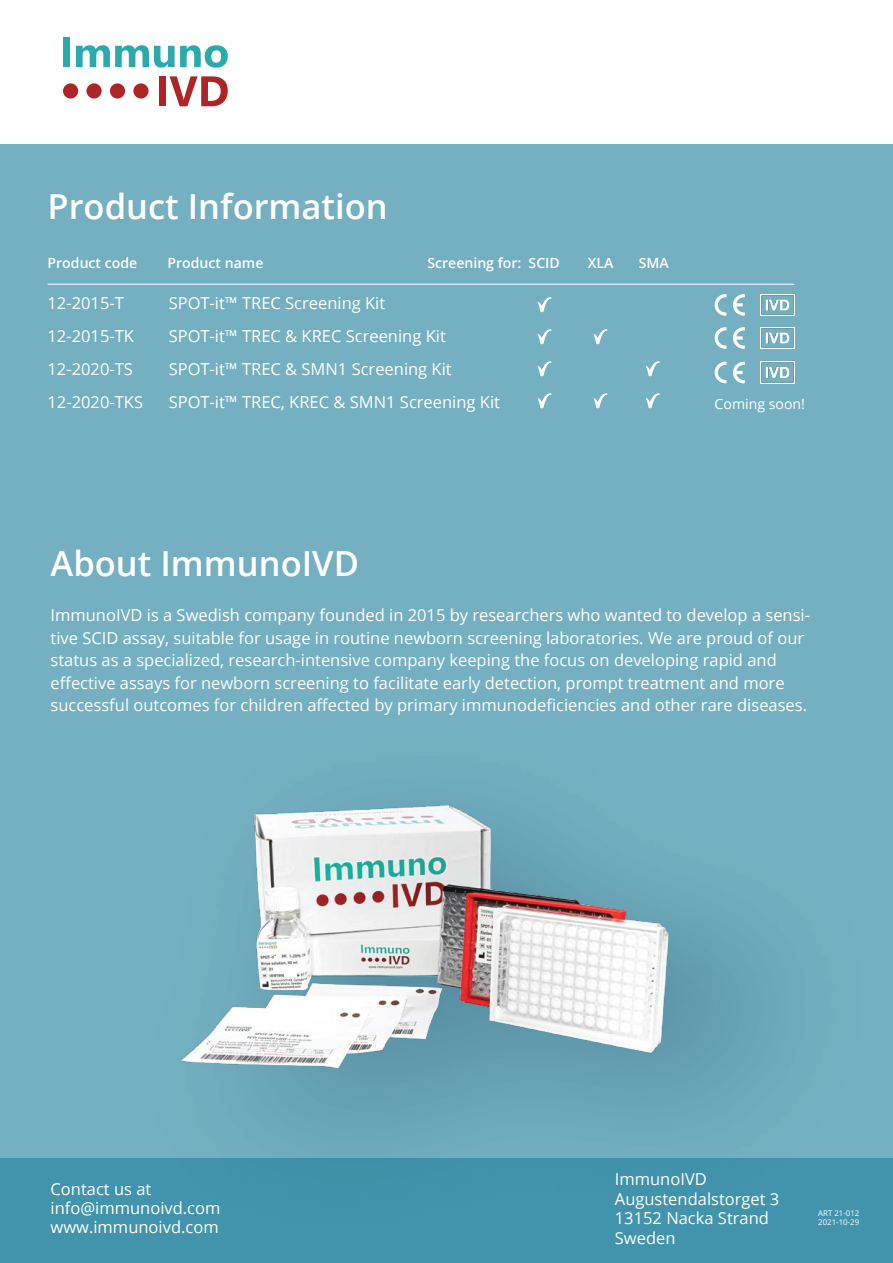
<style>
.page{position:relative;width:893px;height:1263px;background:#74b0c1}
.page>*{position:absolute;margin:0;border:0;box-sizing:border-box;transform-origin:0 0}
.t1{font:600 34.5px "Open Sans";color:#fff}
.t2{font:16.5px/33px "Open Sans";color:#fff}
.t3{font:600 14.1px "Open Sans";color:#fff}
.t4{font:14.1px "Open Sans";color:#fff}
.t5{font:7.8px/9.4px "Open Sans";color:#fff}
</style>
<div class="page">
<div style="left:0;top:1158px;width:893px;height:105px;background:#4194ab"></div>
<div style="left:0;top:0;width:893px;height:144px;background:#fff"></div>
<hr style="left:48px;top:284px;width:746px;height:1px;background:#fff">
<svg style="left:715px;top:294px;width:11px;height:22px"></svg>
<svg style="left:733px;top:294px;width:12px;height:22px"></svg>
<img style="left:761px;top:294px;width:33px;height:21px">
<svg style="left:715px;top:327px;width:11px;height:22px"></svg>
<svg style="left:733px;top:327px;width:12px;height:22px"></svg>
<img style="left:761px;top:327px;width:33px;height:21px">
<svg style="left:715px;top:362px;width:11px;height:21px"></svg>
<svg style="left:733px;top:362px;width:12px;height:21px"></svg>
<img style="left:761px;top:362px;width:33px;height:21px">
<svg style="left:594px;top:329px;width:13px;height:15px"></svg>
<svg style="left:594px;top:393px;width:13px;height:16px"></svg>
<svg style="left:538px;top:329px;width:14px;height:15px"></svg>
<svg style="left:538px;top:297px;width:14px;height:15px"></svg>
<svg style="left:538px;top:361px;width:14px;height:16px"></svg>
<svg style="left:538px;top:393px;width:14px;height:16px"></svg>
<svg style="left:646px;top:361px;width:14px;height:16px"></svg>
<svg style="left:646px;top:393px;width:14px;height:16px"></svg>
<div style="left:63px;top:37px;width:7px;height:30px;background:#2aaaaa"></div>
<svg style="left:76px;top:45px;width:152px;height:23px"></svg>
<div style="left:159px;top:76px;width:7px;height:30px;background:#ae2527"></div>
<svg style="left:170px;top:76px;width:58px;height:30px"></svg>
<div style="left:63px;top:83px;width:15px;height:16px;background:#ae2527;border-radius:50%"></div>
<div style="left:86px;top:83px;width:16px;height:16px;background:#ae2527;border-radius:50%"></div>
<div style="left:110px;top:83px;width:15px;height:16px;background:#ae2527;border-radius:50%"></div>
<div style="left:133px;top:83px;width:16px;height:16px;background:#ae2527;border-radius:50%"></div>
<img style="left:265px;top:805px;width:497px;height:323px">
<img style="left:181px;top:806px;width:531px;height:267px">
<h1 class="t1" style="left:48px;top:183px;width:342px">Product Information</h1>
<p class="t3" style="left:48px;top:253px;width:91px">Product code</p>
<p class="t3" style="left:167px;top:253px;width:98px">Product name</p>
<p class="t3" style="left:427px;top:253px;width:96px">Screening for:</p>
<p class="t3" style="left:529px;top:253px;width:33px">SCID</p>
<p class="t3" style="left:588px;top:253px;width:27px">XLA</p>
<p class="t3" style="left:639px;top:253px;width:32px">SMA</p>
<p class="t2" style="left:48px;top:286px;width:97px">12-2015-T<br>12-2015-TK<br>12-2020-TS<br>12-2020-TKS</p>
<p class="t2" style="left:169px;top:286px;width:333px">SPOT-it™ TREC Screening Kit<br>SPOT-it™ TREC &amp; KREC Screening Kit SPOT-it™ TREC &amp; SMN1 Screening Kit SPOT-it™ TREC, KREC &amp; SMN1 Screening Kit</p>
<p class="t4" style="left:715px;top:394px;width:92px">Coming soon!</p>
<h1 class="t1" style="left:51px;top:539px;width:310px">About ImmunoIVD</h1>
<p class="t2" style="left:51px;top:604px;width:761px;line-height:22.5px">ImmunoIVD is a Swedish company founded in 2015 by researchers who wanted to develop a sensi&shy;tive SCID assay, suitable for usage in routine newborn screening laboratories. We are proud of our status as a specialized, research-intensive company keeping the focus on developing rapid and effective assays for newborn screening to facilitate early detection, prompt treatment and more successful outcomes for children affected by primary immunodeficiencies and other rare diseases.</p>
<p class="t2" style="left:51px;top:1179px;width:171px;line-height:18.9px">Contact us at info@immunoivd.com www.immunoivd.com</p>
<p class="t2" style="left:615px;top:1169px;width:166px;line-height:19.5px">ImmunoIVD<br>Augustendalstorget 3<br>13152 Nacka Strand<br>Sweden</p>
<p class="t5" style="left:818px;top:1208px;width:43px">ART 21-012<br>2021-10-29</p>
</div>
